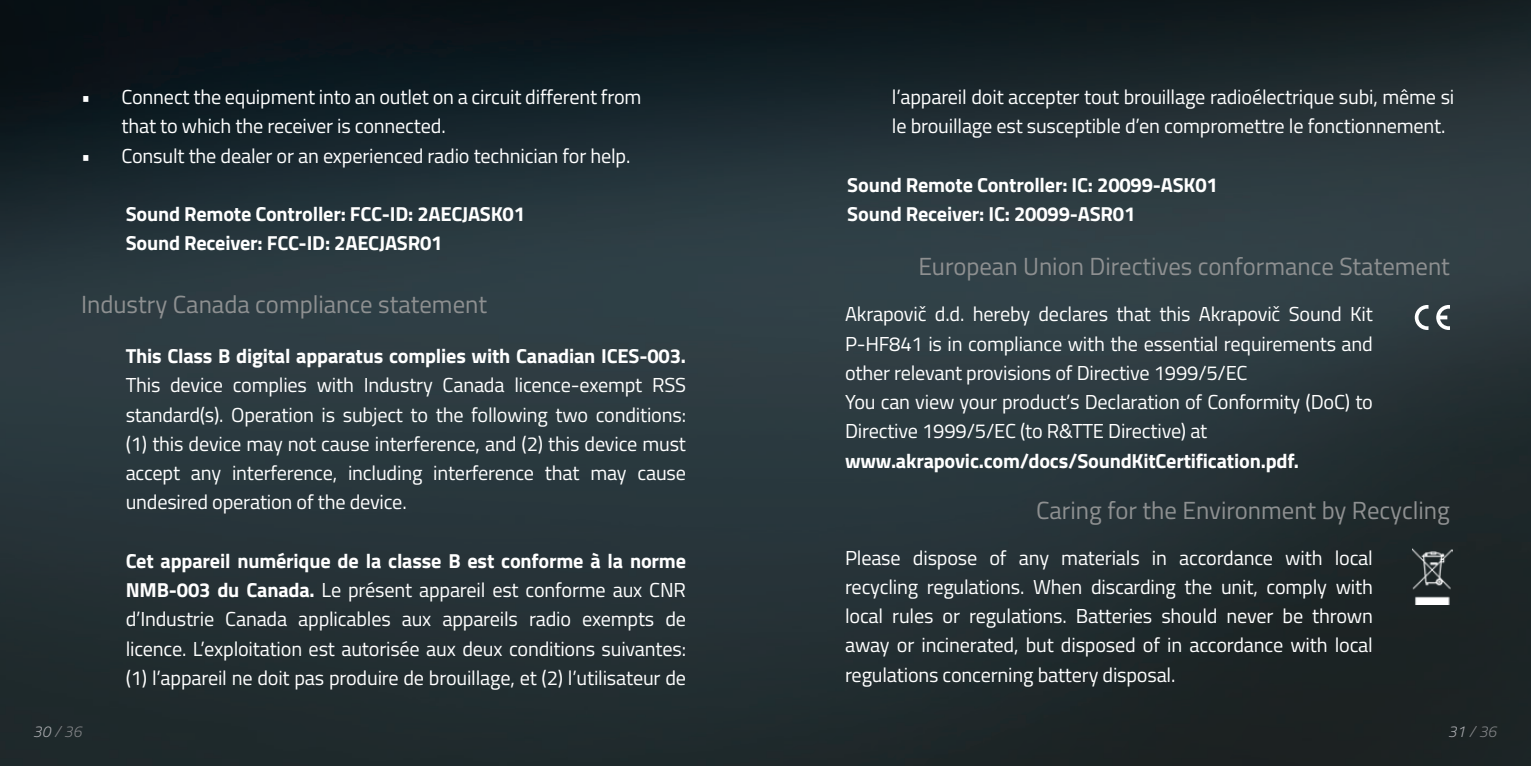
<style>
.page{position:relative;width:1531px;height:766px;background:#fff}
.page>*{position:absolute;margin:0;border:0;box-sizing:border-box;transform-origin:0 0}
.t1{font:24.75px "Titillium Web";color:#8e9091}
.t2{font:20.25px/29.2px "Titillium Web";letter-spacing:-.01em;color:#fff;text-align:justify}
.t3{font:700 20.25px "Titillium Web";letter-spacing:-.01em;color:#fff}
.t4{font:italic 300 15.75px "Titillium Web";color:#808285}
.s1{font-weight:700}
.s2{color:#a8a9ad}
</style>
<div class="page">
<img style="left:0;top:0;width:1531px;height:765px">
<svg style="left:1415px;top:305px;width:13px;height:25px"></svg>
<svg style="left:1436px;top:305px;width:14px;height:25px"></svg>
<img style="left:1412px;top:548px;width:40px;height:56px">
<p class="t2" style="left:122px;top:81px;width:521px;text-indent:-40px">• Connect the equipment into an outlet on a circuit different from that to which the receiver is connected.</p>
<p class="t2" style="left:81px;top:140px;width:551px">• Consult the dealer or an experienced radio technician for help.</p>
<p class="t3" style="left:126px;top:198px;width:401px">Sound Remote Controller: FCC-ID: 2AECJASK01</p>
<p class="t3" style="left:126px;top:228px;width:318px">Sound Receiver: FCC-ID: 2AECJASR01</p>
<p class="t1" style="left:81px;top:286px;width:407px">Industry Canada compliance statement</p>
<p class="t2" style="left:126px;top:340px;width:562px"><span class="s1">This Class B digital apparatus complies with Canadian ICES-003.<br></span>This device complies with Industry Canada licence-exempt RSS standard(s). Operation is subject to the following two conditions: (1) this device may not cause interference, and (2) this device must accept any interference, including interference that may cause undesired operation of the device.</p>
<p class="t2" style="left:126px;top:545px;width:562px"><span class="s1">Cet appareil numérique de la classe B est conforme à la norme NMB-003 du Canada.</span> Le présent appareil est conforme aux CNR d’Industrie Canada applicables aux appareils radio exempts de licence. L’exploitation est autorisée aux deux conditions suivantes: (1) l’appareil ne doit pas produire de brouillage, et (2) l’utilisateur de</p>
<p class="t2" style="left:892px;top:81px;width:564px">l’appareil doit accepter tout brouillage radioélectrique subi, même si le brouillage est susceptible d’en compromettre le fonctionnement.</p>
<p class="t3" style="left:847px;top:169px;width:372px">Sound Remote Controller: IC: 20099-ASK01</p>
<p class="t3" style="left:847px;top:198px;width:290px">Sound Receiver: IC: 20099-ASR01</p>
<p class="t1" style="left:918px;top:248px;width:533px">European Union Directives conformance Statement</p>
<p class="t2" style="left:845px;top:298px;width:529px">Akrapovič d.d. hereby declares that this Akrapovič Sound Kit P-HF841 is in compliance with the essential requirements and other relevant provisions of Directive 1999/5/EC</p>
<p class="t2" style="left:845px;top:386px;width:529px">You can view your product’s Declaration of Conformity (DoC) to<br>Directive 1999/5/EC (to R&amp;TTE Directive) at</p>
<p class="t3" style="left:845px;top:445px;width:455px">www.akrapovic.com/docs/SoundKitCertification.pdf.</p>
<p class="t1" style="left:1036px;top:492px;width:415px">Caring for the Environment by Recycling</p>
<p class="t2" style="left:845px;top:541px;width:529px">Please dispose of any materials in accordance with local recycling regulations. When discarding the unit, comply with local rules or regulations. Batteries should never be thrown away or incinerated, but disposed of in accordance with local regulations concerning battery disposal.</p>
<p class="t4" style="left:33px;top:719px;width:50px"><span class="s2">30</span> / 36</p>
<p class="t4" style="left:1448px;top:719px;width:50px"><span class="s2">31</span> / 36</p>
</div>
